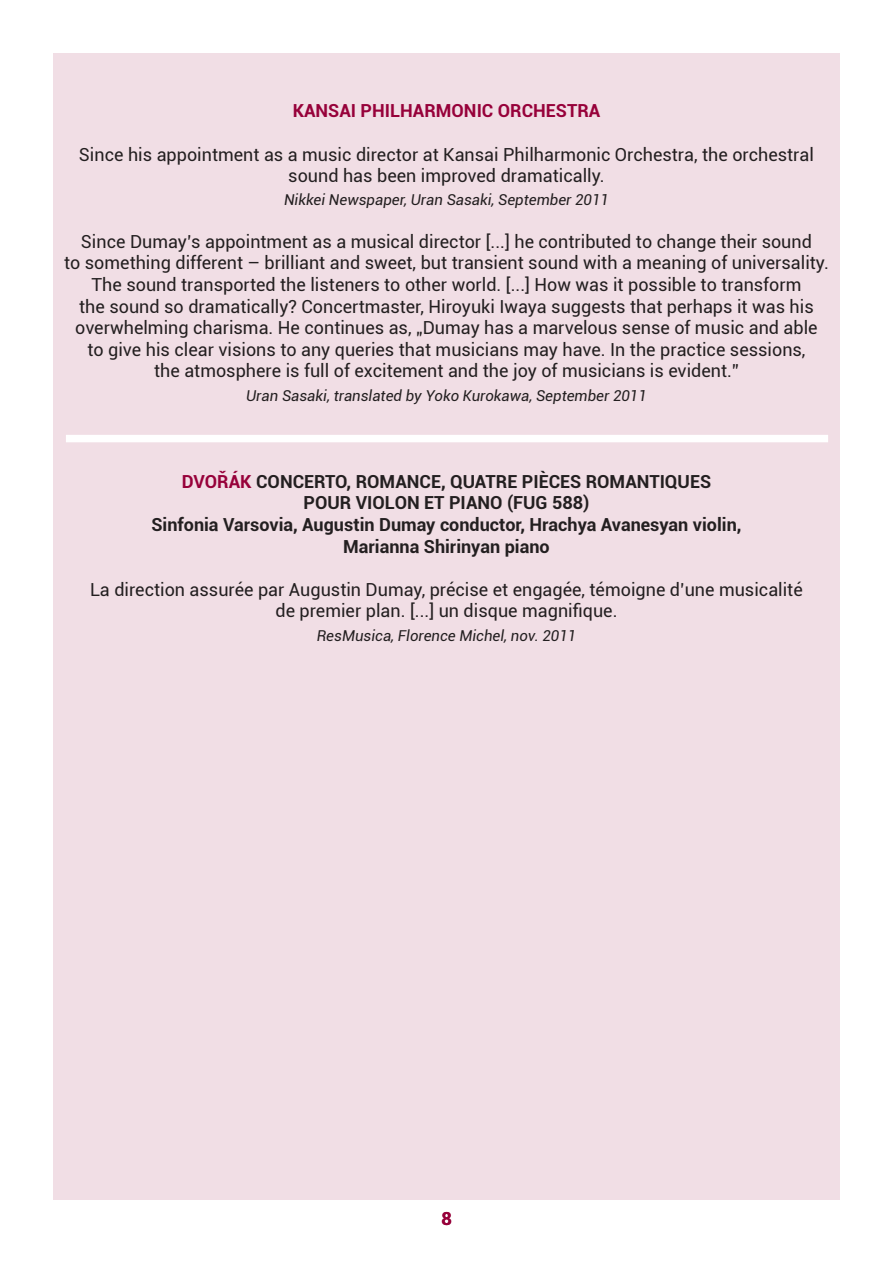
<style>
.page{position:relative;width:893px;height:1263px;background:#fff}
.page>*{position:absolute;margin:0;border:0;box-sizing:border-box;transform-origin:0 0}
.t1{font:18px/21.6px "Roboto";color:#231f20;text-align:center}
.t2{font:700 18px "Roboto";color:#231f20}
.t3{font:700 18px "Roboto";color:#97013a}
.t4{font:italic 15px "Roboto";color:#231f20}
.s1{color:#97013a}
</style>
<div class="page">
<div style="left:53px;top:53px;width:787px;height:1146px;background:#f1dee5"></div>
<div style="left:66px;top:435px;width:762px;height:7px;background:#fff"></div>
<p class="t3" style="left:293px;top:98px;width:309px">KANSAI PHILHARMONIC ORCHESTRA</p>
<p class="t1" style="left:79px;top:143px;width:736px">Since his appointment as a music director at Kansai Philharmonic Orchestra, the orchestral sound has been improved dramatically.</p>
<p class="t4" style="left:284px;top:189px;width:326px">Nikkei Newspaper, Uran Sasaki, September 2011</p>
<p class="t1" style="left:64px;top:230px;width:766px">Since Dumay’s appointment as a musical director [...] he contributed to change their sound<br>to something different – brilliant and sweet, but transient sound with a meaning of universality.<br>The sound transported the listeners to other world. [...] How was it possible to transform<br>the sound so dramatically? Concertmaster, Hiroyuki Iwaya suggests that perhaps it was his overwhelming charisma. He continues as, „Dumay has a marvelous sense of music and able<br>to give his clear visions to any queries that musicians may have. In the practice sessions,<br>the atmosphere is full of excitement and the joy of musicians is evident.”</p>
<p class="t4" style="left:246px;top:386px;width:402px">Uran Sasaki, translated by Yoko Kurokawa, September 2011</p>
<p class="t2" style="left:182px;top:469px;width:531px"><span class="s1">DVOŘÁK</span> CONCERTO, ROMANCE, QUATRE PIÈCES ROMANTIQUES</p>
<p class="t2" style="left:304px;top:490px;width:287px">POUR VIOLON ET PIANO (FUG 588)</p>
<p class="t2" style="left:151px;top:512px;width:591px">Sinfonia Varsovia, Augustin Dumay conductor, Hrachya Avanesyan violin,</p>
<p class="t2" style="left:343px;top:533px;width:208px">Marianna Shirinyan piano</p>
<p class="t1" style="left:90px;top:578px;width:714px">La direction assurée par Augustin Dumay, précise et engagée, témoigne d’une musicalité de premier plan. [...] un disque magnifique.</p>
<p class="t4" style="left:317px;top:626px;width:261px">ResMusica, Florence Michel, nov. 2011</p>
<p class="t3" style="left:441px;top:1206px;width:12px">8</p>
</div>
